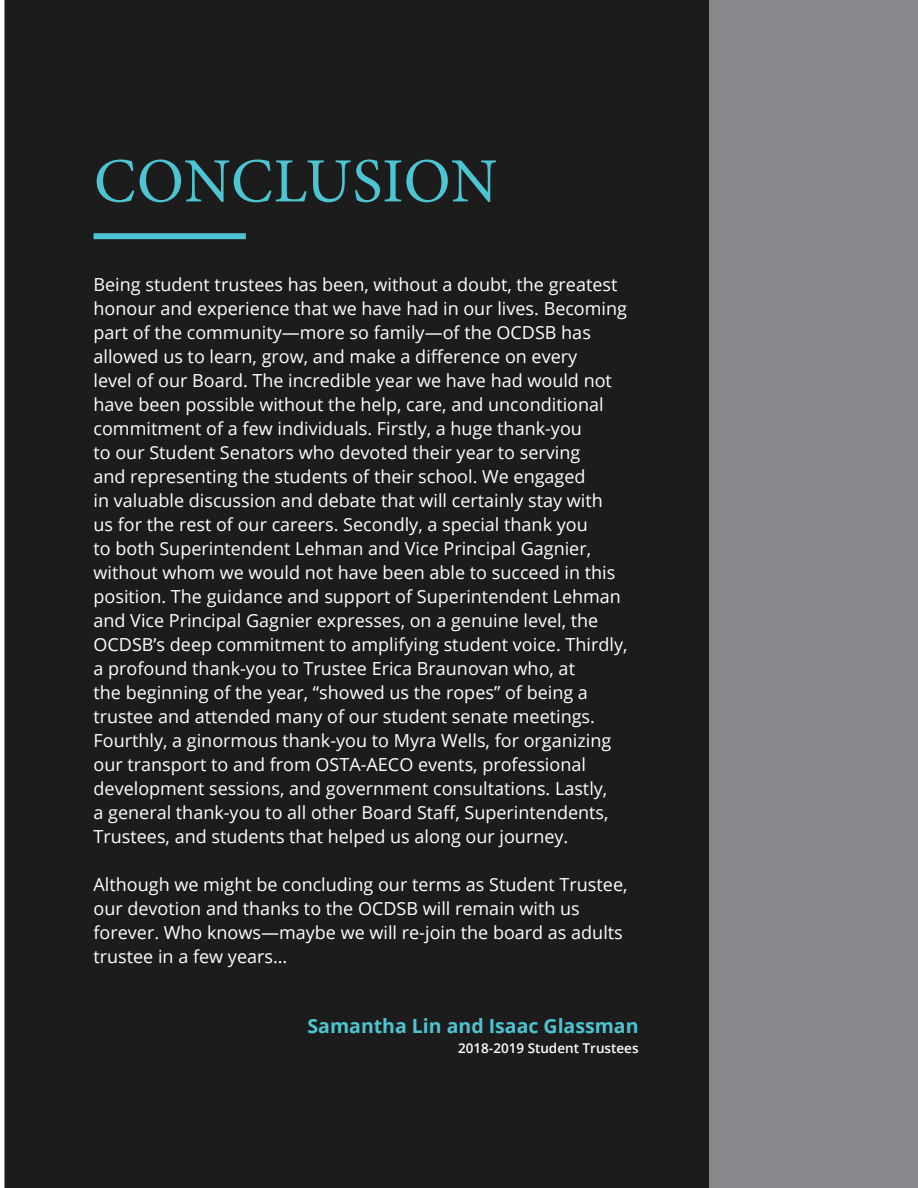
<style>
.page{position:relative;width:918px;height:1188px;background:#fff}
.page>*{position:absolute;margin:0;border:0;box-sizing:border-box;transform-origin:0 0}
.Page_Header_-_Blue{font:63px "Minion Pro";color:#4dc4d1}
.Blue_Text_-_Align_Ri{font:700 19.5px "Open Sans";color:#4dc4d1}
.Page_Body_Text_-_Whi{font:18px/24px "Open Sans";color:#fff}
.Identification_Text{font:600 13.5px "Open Sans";color:#fff}
</style>
<div class="page">
<div style="left:5px;top:0;width:913px;height:1188px;background:#86888b"></div>
<div style="left:5px;top:0;width:703px;height:1188px;background:#231f20"></div>
<div style="left:94px;top:233px;width:152px;height:6px;background:#4dc4d1"></div>
<p class="Page_Header_-_Blue" style="left:94px;top:139px;width:405px">CONCLUSION</p>
<p class="Page_Body_Text_-_Whi" style="left:94px;top:272px;width:535px">Being student trustees has been, without a doubt, the greatest honour and experience that we have had in our lives. Becoming part of the community—more so family—of the OCDSB has allowed us to learn, grow, and make a difference on every<br>level of our Board. The incredible year we have had would not have been possible without the help, care, and unconditional commitment of a few individuals. Firstly, a huge thank-you<br>to our Student Senators who devoted their year to serving<br>and representing the students of their school. We engaged<br>in valuable discussion and debate that will certainly stay with<br>us for the rest of our careers. Secondly, a special thank you<br>to both Superintendent Lehman and Vice Principal Gagnier, without whom we would not have been able to succeed in this position. The guidance and support of Superintendent Lehman and Vice Principal Gagnier expresses, on a genuine level, the OCDSB’s deep commitment to amplifying student voice. Thirdly, a profound thank-you to Trustee Erica Braunovan who, at<br>the beginning of the year, “showed us the ropes” of being a trustee and attended many of our student senate meetings.<br>Fourthly, a ginormous thank-you to Myra Wells, for organizing our transport to and from OSTA-AECO events, professional development sessions, and government consultations. Lastly,<br>a general thank-you to all other Board Staff, Superintendents, Trustees, and students that helped us along our journey.</p>
<p class="Page_Body_Text_-_Whi" style="left:94px;top:872px;width:535px">Although we might be concluding our terms as Student Trustee, our devotion and thanks to the OCDSB will remain with us forever. Who knows—maybe we will re-join the board as adults trustee in a few years...</p>
<p class="Blue_Text_-_Align_Ri" style="left:308px;top:1013px;width:332px">Samantha Lin and Isaac Glassman</p>
<p class="Identification_Text" style="left:458px;top:1039px;width:182px">2018-2019 Student Trustees</p>
</div>
